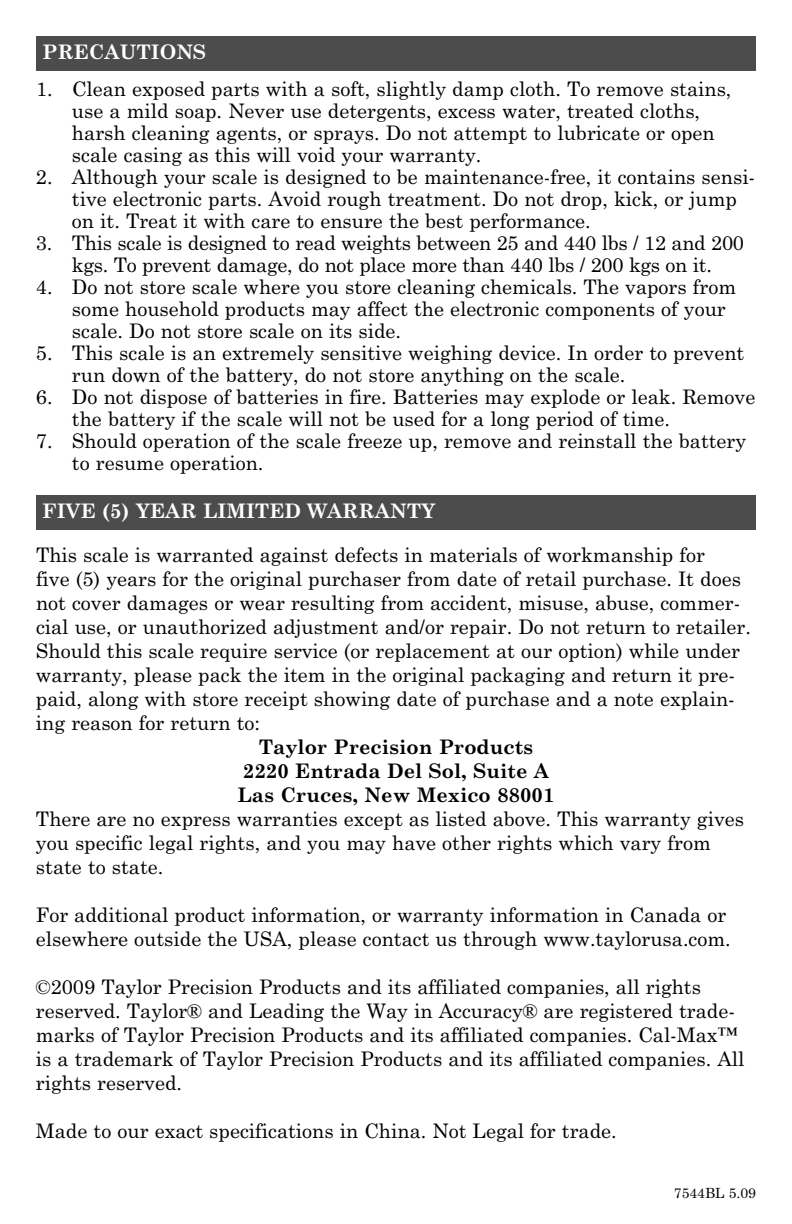
<style>
.page{position:relative;width:792px;height:1224px;background:#fff}
.page>*{position:absolute;margin:0;border:0;box-sizing:border-box;transform-origin:0 0}
.t1{font:20px/24px "Century Schoolbook";color:#000}
.t2{font:700 20px/24px "Century Schoolbook";color:#000;text-align:center}
.t3{font:700 20px "Century Schoolbook";color:#fff}
.t4{font:14px "Century Schoolbook";color:#000}
</style>
<div class="page">
<div style="left:36px;top:495px;width:720px;height:34px;background:#4c4c4c"></div>
<div style="left:36px;top:36px;width:720px;height:34px;background:#4c4c4c"></div>
<p class="t3" style="left:42px;top:40px;width:166px">PRECAUTIONS</p>
<p class="t1" style="left:72px;top:78px;width:661px;line-height:22px;text-indent:-36px">1. Clean exposed parts with a soft, slightly damp cloth. To remove stains, use a mild soap. Never use detergents, excess water, treated cloths, harsh cleaning agents, or sprays. Do not attempt to lubricate or open scale casing as this will void your warranty.</p>
<p class="t1" style="left:72px;top:166px;width:685px;line-height:22px;text-indent:-36px">2. Although your scale is designed to be maintenance-free, it contains sensi&shy;tive electronic parts. Avoid rough treatment. Do not drop, kick, or jump on it. Treat it with care to ensure the best performance.</p>
<p class="t1" style="left:36px;top:232px;width:709px;line-height:22px;text-align:center">3. This scale is designed to read weights between 25 and 440 lbs / 12 and 200 kgs. To prevent damage, do not place more than 440 lbs / 200 kgs on it.</p>
<p class="t1" style="left:72px;top:276px;width:666px;line-height:22px;text-indent:-36px">4. Do not store scale where you store cleaning chemicals. The vapors from some household products may affect the electronic components of your scale. Do not store scale on its side.</p>
<p class="t1" style="left:72px;top:342px;width:674px;line-height:22px;text-indent:-36px">5. This scale is an extremely sensitive weighing device. In order to prevent run down of the battery, do not store anything on the scale.</p>
<p class="t1" style="left:72px;top:386px;width:685px;line-height:22px;text-indent:-36px">6. Do not dispose of batteries in fire. Batteries may explode or leak. Remove the battery if the scale will not be used for a long period of time.</p>
<p class="t1" style="left:72px;top:430px;width:676px;line-height:22px;text-indent:-36px">7. Should operation of the scale freeze up, remove and reinstall the battery to resume operation.</p>
<p class="t3" style="left:42px;top:499px;width:395px">FIVE (5) YEAR LIMITED WARRANTY</p>
<p class="t1" style="left:36px;top:543px;width:716px">This scale is warranted against defects in materials of workmanship for<br>five (5) years for the original purchaser from date of retail purchase. It does not cover damages or wear resulting from accident, misuse, abuse, commer&shy;cial use, or unauthorized adjustment and/or repair. Do not return to retailer.<br>Should this scale require service (or replacement at our option) while under warranty, please pack the item in the original packaging and return it pre&shy;paid, along with store receipt showing date of purchase and a note explain&shy;ing reason for return to:</p>
<p class="t2" style="left:237px;top:735px;width:319px">Taylor Precision Products<br>2220 Entrada Del Sol, Suite A<br>Las Cruces, New Mexico 88001</p>
<p class="t1" style="left:36px;top:807px;width:710px">There are no express warranties except as listed above. This warranty gives you specific legal rights, and you may have other rights which vary from state to state.</p>
<p class="t1" style="left:36px;top:903px;width:696px">For additional product information, or warranty information in Canada or elsewhere outside the USA, please contact us through www.taylorusa.com.</p>
<p class="t1" style="left:36px;top:975px;width:710px">©2009 Taylor Precision Products and its affiliated companies, all rights reserved. Taylor® and Leading the Way in Accuracy® are registered trade&shy;marks of Taylor Precision Products and its affiliated companies. Cal-Max™ is a trademark of Taylor Precision Products and its affiliated companies. All rights reserved.</p>
<p class="t1" style="left:36px;top:1119px;width:582px">Made to our exact specifications in China. Not Legal for trade.</p>
<p class="t4" style="left:674px;top:1185px;width:84px">7544BL 5.09</p>
</div>
